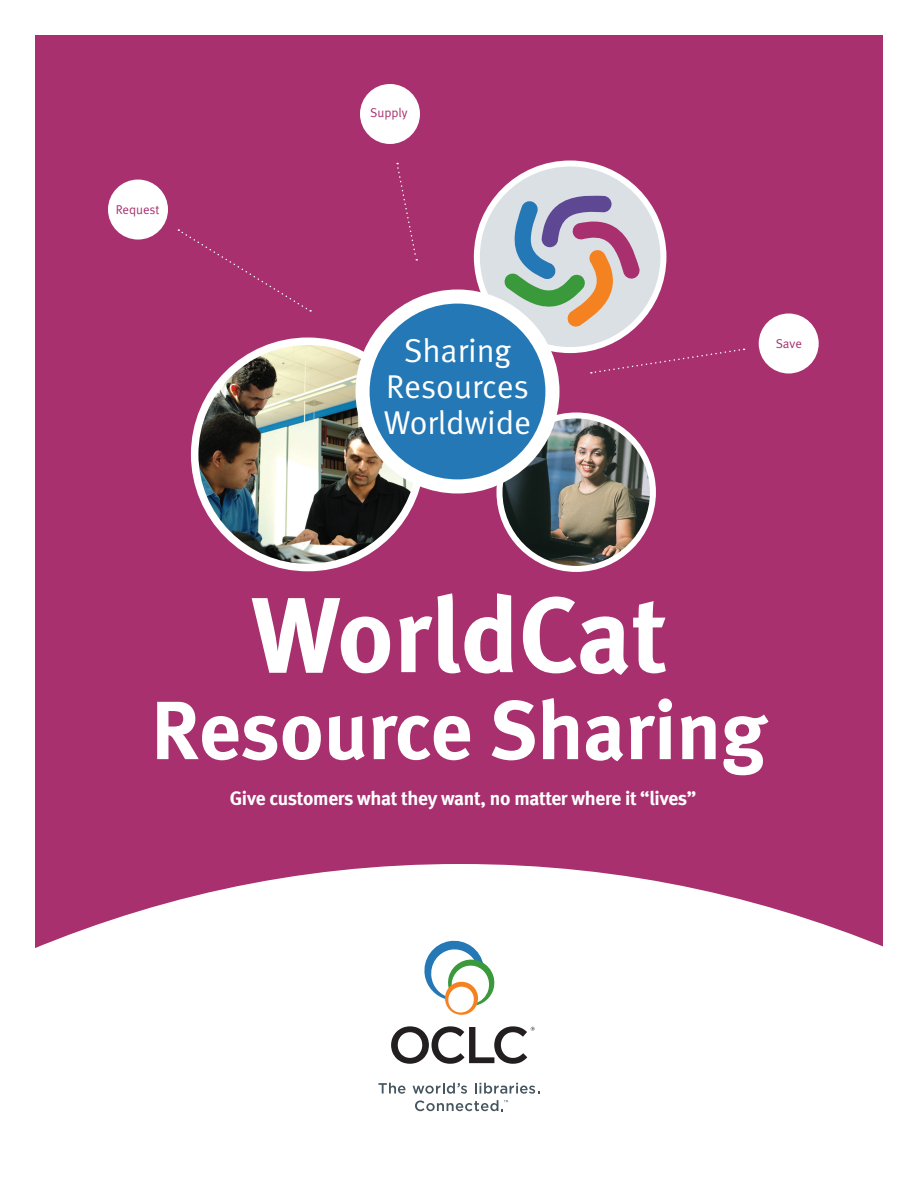
<style>
.page{position:relative;width:918px;height:1188px;background:#fff}
.page>*{position:absolute;margin:0;border:0;box-sizing:border-box;transform-origin:0 0}
.t1{font:106.5px "Meta Bold LF";color:#fff}
.t2{font:82.5px "Meta Bold LF";color:#fff}
.Intro__Red__-_15_19{font:33px "Meta Normal LF";color:#fff}
.t3{font:19.5px "Meta Bold LF";letter-spacing:-.015em;color:#fff}
.t4{font:12.75px "Meta Normal LF";color:#a8306e}
</style>
<div class="page">
<div style="left:35px;top:35px;width:848px;height:1118px;background:#a8306e"></div>
<svg style="left:35px;top:864px;width:848px;height:289px;fill:#fff"></svg>
<svg style="left:591px;top:348px;width:154px;height:26px"></svg>
<div style="left:360px;top:84px;width:60px;height:60px;background:#fff;border-radius:50%"></div>
<div style="left:108px;top:180px;width:60px;height:60px;background:#fff;border-radius:50%"></div>
<div style="left:759px;top:314px;width:60px;height:60px;background:#fff;border-radius:50%"></div>
<img style="left:195px;top:341px;width:226px;height:227px;border-radius:113px">
<div style="left:191px;top:337px;width:234px;height:234px;border:8px solid #fff;border-radius:50%"></div>
<img style="left:500px;top:416px;width:153px;height:153px;border-radius:77px">
<div style="left:496px;top:412px;width:160px;height:160px;border:6px solid #fff;border-radius:50%"></div>
<div style="left:477px;top:163px;width:186px;height:187px;background:#dbe0e5;border-radius:50%"></div>
<div style="left:474px;top:160px;width:192px;height:193px;border:6px solid #fff;border-radius:50%"></div>
<div style="left:363px;top:297px;width:189px;height:189px;background:#2378b5;border-radius:50%"></div>
<div style="left:356px;top:290px;width:203px;height:204px;border:14px solid #fff;border-radius:50%"></div>
<svg style="left:396px;top:163px;width:22px;height:98px"></svg>
<svg style="left:178px;top:229px;width:133px;height:83px"></svg>
<svg style="left:504px;top:195px;width:136px;height:133px"></svg>
<svg style="left:378px;top:1083px;width:27px;height:11px"></svg>
<svg style="left:413px;top:1083px;width:54px;height:11px"></svg>
<svg style="left:475px;top:1083px;width:65px;height:11px"></svg>
<svg style="left:422px;top:941px;width:75px;height:76px"></svg>
<svg style="left:391px;top:1026px;width:144px;height:38px"></svg>
<svg style="left:415px;top:1100px;width:93px;height:11px"></svg>
<p class="t4" style="left:116px;top:202px;width:45px">Request</p>
<p class="t4" style="left:370px;top:105px;width:39px">Supply</p>
<p class="Intro__Red__-_15_19" style="left:404px;top:331px;width:109px">Sharing</p>
<p class="Intro__Red__-_15_19" style="left:386px;top:367px;width:144px">Resources</p>
<p class="Intro__Red__-_15_19" style="left:384px;top:403px;width:149px">Worldwide</p>
<p class="t4" style="left:776px;top:336px;width:28px">Save</p>
<p class="t1" style="left:252px;top:572px;width:417px">WorldCat</p>
<p class="t2" style="left:151px;top:681px;width:617px">Resource Sharing</p>
<p class="t3" style="left:230px;top:787px;width:468px">Give customers what they want, no matter where it “lives”</p>
</div>
